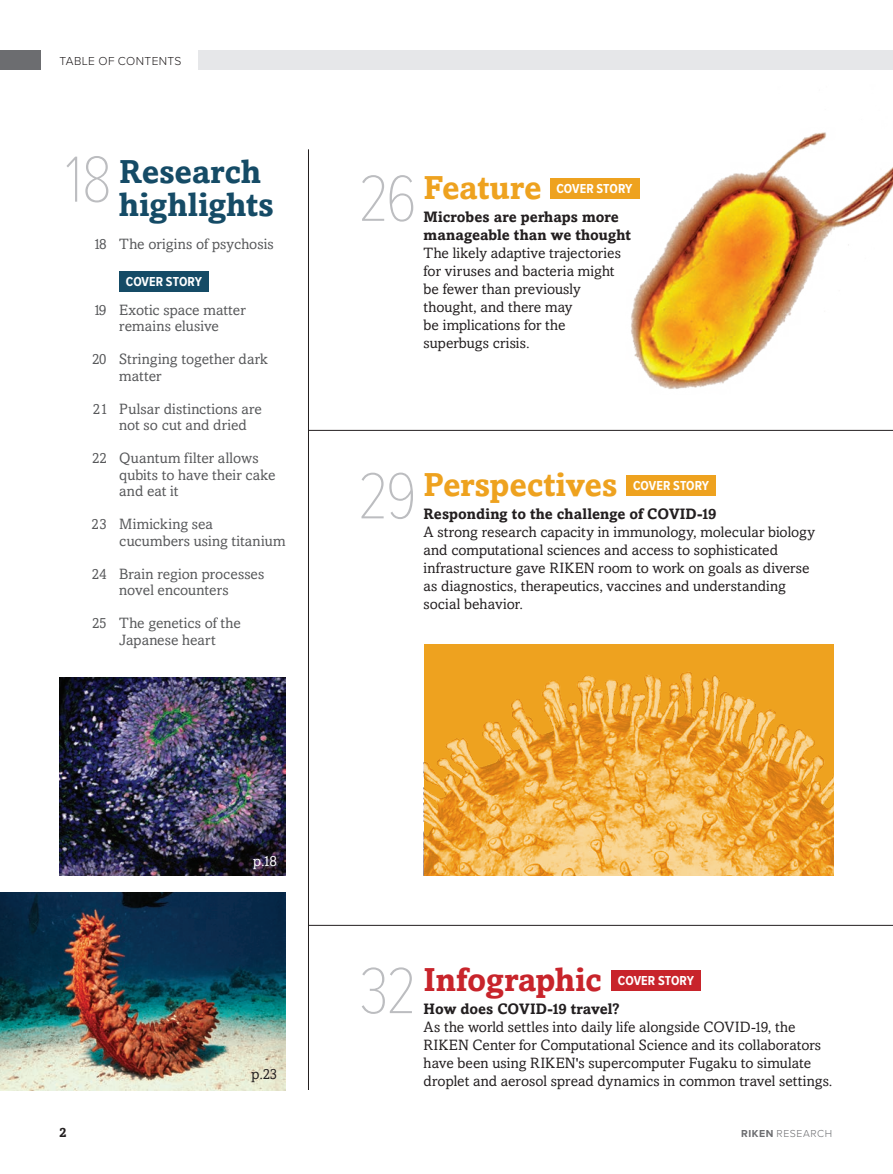
<style>
.page{position:relative;width:893px;height:1174px;background:#fff}
.page>*{position:absolute;margin:0;border:0;box-sizing:border-box;transform-origin:0 0}
.t1{font:100 67.5px "Proxima Nova Cond";letter-spacing:-.045em;color:#bcbdc0}
.t2{font:700 33px "Amasis MT Pro";letter-spacing:-.01em;color:#eea21f}
.t3{font:700 33px/33px "Amasis MT Pro";color:#154b66}
.t4{font:700 33px "Amasis MT Pro";letter-spacing:-.01em;color:#c8242b}
.t5{font:15px/18px "Amasis MT Pro";color:#231f20}
.t6{font:15px/16.5px "Amasis MT Pro";color:#57585a}
.t7{font:15px "Amasis MT Pro";color:#fff}
.t8{font:700 13.5px "Proxima Nova Cond";color:#fff}
.t9{font:700 13.5px "Amasis MT Pro";color:#231f20}
.t10{font:300 12px "Proxima Nova";letter-spacing:.03em;color:#231f20}
.t11{font:300 10.5px "Proxima Nova";letter-spacing:.05em;color:#6c6d70}
.s1{font-weight:700}
</style>
<div class="page">
<div style="left:0;top:51px;width:43px;height:19px;background:#6c6d70"></div>
<div style="left:198px;top:51px;width:695px;height:19px;background:#e6e7e9"></div>
<div style="left:41px;top:51px;width:156px;height:19px;background:#fff"></div>
<img style="left:631px;top:132px;width:262px;height:257px">
<div style="left:120px;top:271px;width:89px;height:21px;background:#154b66"></div>
<img style="left:60px;top:678px;width:225px;height:198px">
<img style="left:0;top:892px;width:285px;height:198px">
<hr style="left:308px;top:149px;width:1px;height:941px;background:#231f20">
<hr style="left:309px;top:430px;width:584px;height:1px;background:#231f20">
<hr style="left:309px;top:925px;width:584px;height:1px;background:#231f20">
<div style="left:627px;top:475px;width:89px;height:21px;background:#eea21f"></div>
<div style="left:550px;top:178px;width:89px;height:21px;background:#eea21f"></div>
<div style="left:612px;top:970px;width:89px;height:21px;background:#c8242b"></div>
<img style="left:424px;top:645px;width:409px;height:231px">
<p class="t10" style="left:60px;top:52px;width:124px">TABLE OF CONTENTS</p>
<p class="t1" style="left:65px;top:129px;width:49px">18</p>
<p class="t6" style="left:95px;top:235px;width:13px">18</p>
<p class="t6" style="left:95px;top:301px;width:13px">19</p>
<p class="t6" style="left:93px;top:351px;width:15px">20</p>
<p class="t6" style="left:93px;top:400px;width:15px">21</p>
<p class="t6" style="left:93px;top:450px;width:16px">22</p>
<p class="t6" style="left:92px;top:516px;width:16px">23</p>
<p class="t6" style="left:92px;top:565px;width:16px">24</p>
<p class="t6" style="left:93px;top:615px;width:16px">25</p>
<p class="t3" style="left:119px;top:155px;width:156px">Research highlights</p>
<p class="t6" style="left:119px;top:235px;width:156px">The origins of psychosis</p>
<p class="t8" style="left:126px;top:272px;width:78px">COVER STORY</p>
<p class="t6" style="left:119px;top:301px;width:128px">Exotic space matter remains elusive</p>
<p class="t6" style="left:119px;top:351px;width:150px">Stringing together dark matter</p>
<p class="t6" style="left:119px;top:400px;width:144px">Pulsar distinctions are not so cut and dried</p>
<p class="t6" style="left:119px;top:450px;width:158px">Quantum filter allows qubits to have their cake and eat it</p>
<p class="t6" style="left:119px;top:516px;width:168px">Mimicking sea cucumbers using titanium</p>
<p class="t6" style="left:119px;top:565px;width:147px">Brain region processes novel encounters</p>
<p class="t6" style="left:119px;top:615px;width:123px">The genetics of the<br>Japanese heart</p>
<p class="t1" style="left:358px;top:149px;width:60px">26</p>
<p class="t2" style="left:424px;top:168px;width:120px">Feature</p>
<p class="t5" style="left:424px;top:208px;width:209px"><span class="s1">Microbes are perhaps more manageable than we thought<br></span>The likely adaptive trajectories for viruses and bacteria might be fewer than previously thought, and there may<br>be implications for the superbugs crisis.</p>
<p class="t8" style="left:556px;top:179px;width:78px">COVER STORY</p>
<p class="t1" style="left:357px;top:446px;width:61px">29</p>
<p class="t2" style="left:424px;top:465px;width:196px">Perspectives</p>
<p class="t5" style="left:424px;top:505px;width:393px"><span class="s1">Responding to the challenge of COVID-19<br></span>A strong research capacity in immunology, molecular biology and computational sciences and access to sophisticated infrastructure gave RIKEN room to work on goals as diverse as diagnostics, therapeutics, vaccines and understanding social behavior.</p>
<p class="t8" style="left:633px;top:476px;width:78px">COVER STORY</p>
<p class="t7" style="left:253px;top:852px;width:25px">p.18</p>
<p class="t5" style="left:252px;top:1065px;width:27px">p.23</p>
<p class="t1" style="left:359px;top:941px;width:59px">32</p>
<p class="t4" style="left:424px;top:960px;width:180px">Infographic</p>
<p class="t5" style="left:424px;top:1000px;width:410px"><span class="s1">How does COVID-19 travel?<br></span>As the world settles into daily life alongside COVID-19, the RIKEN Center for Computational Science and its collaborators have been using RIKEN's supercomputer Fugaku to simulate droplet and aerosol spread dynamics in common travel settings.</p>
<p class="t8" style="left:618px;top:970px;width:78px">COVER STORY</p>
<p class="t9" style="left:60px;top:1123px;width:9px">2</p>
<p class="t11" style="left:741px;top:1125px;width:92px"><span class="s1">RIKEN</span> RESEARCH</p>
</div>
